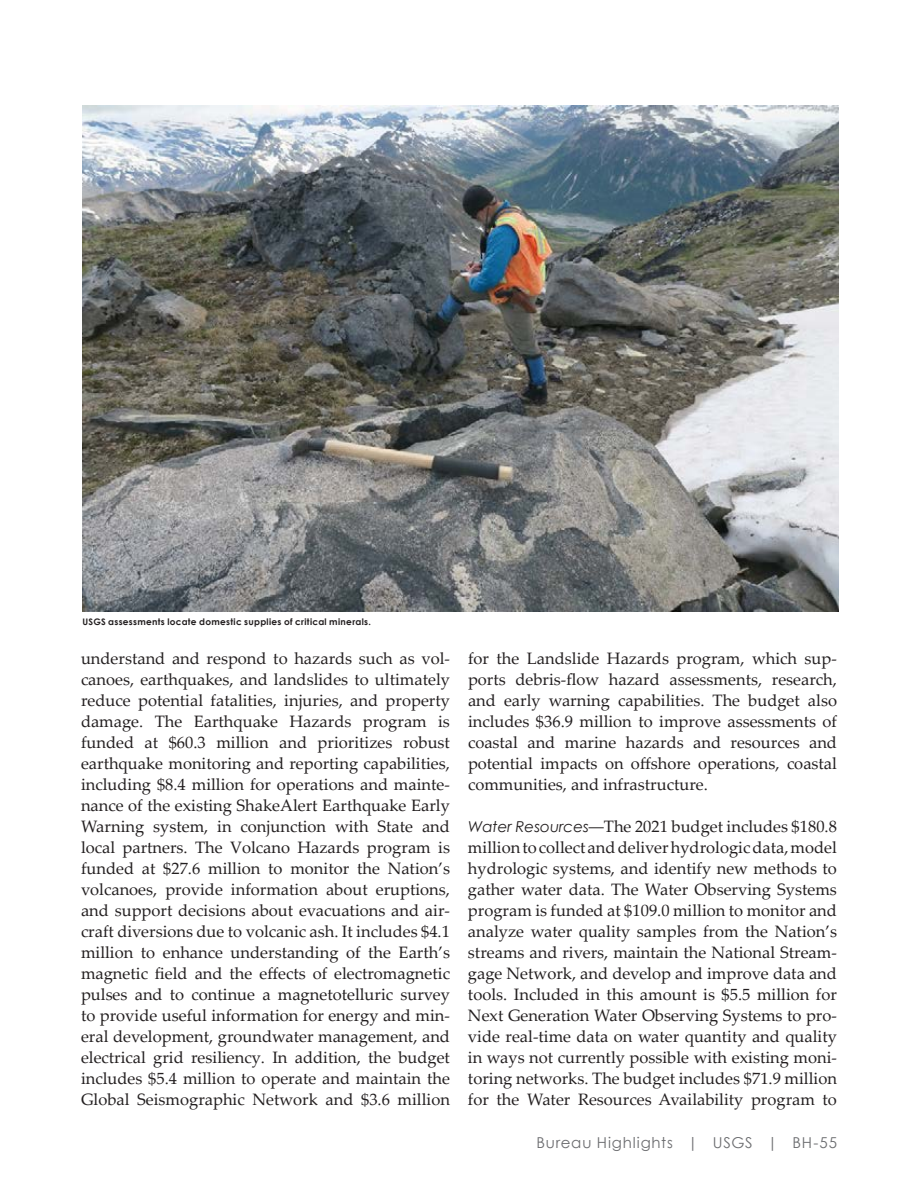
<style>
.page{position:relative;width:918px;height:1188px;background:#fff}
.page>*{position:absolute;margin:0;border:0;box-sizing:border-box;transform-origin:0 0}
.t1{font:16.5px/21px "Palatino Linotype";color:#231f20;text-align:justify}
.t2{font:15px "Century Gothic";letter-spacing:.055em;color:#6c6d70}
.t3{font:700 9px "Century Gothic";letter-spacing:.03em;color:#231f20}
.s1{font-family:"Century Gothic";font-style:italic;font-size:15px}
</style>
<div class="page">
<img style="left:82px;top:105px;width:756px;height:507px">
<p class="t3" style="left:82px;top:615px;width:290px">USGS assessments locate domestic supplies of critical minerals.</p>
<p class="t1" style="left:81px;top:647px;width:371px">understand and respond to hazards such as vol&shy;canoes, earthquakes, and landslides to ultimately reduce potential fatalities, injuries, and property damage. The Earthquake Hazards program is funded at $60.3 million and prioritizes robust earthquake monitoring and reporting capabilities, including $8.4 million for operations and mainte&shy;nance of the existing ShakeAlert Earthquake Early Warning system, in conjunction with State and local partners. The Volcano Hazards program is funded at $27.6 million to monitor the Nation’s volcanoes, provide information about eruptions, and support decisions about evacuations and air&shy;craft diversions due to volcanic ash. It includes $4.1 million to enhance understanding of the Earth’s magnetic field and the effects of electromagnetic pulses and to continue a magnetotelluric survey to provide useful information for energy and min&shy;eral development, groundwater management, and electrical grid resiliency. In addition, the budget includes $5.4 million to operate and maintain the Global Seismographic Network and $3.6 million</p>
<p class="t1" style="left:468px;top:647px;width:371px">for the Landslide Hazards program, which sup&shy;ports debris-flow hazard assessments, research, and early warning capabilities. The budget also includes $36.9 million to improve assessments of coastal and marine hazards and resources and potential impacts on offshore operations, coastal communities, and infrastructure.</p>
<p class="t1" style="left:468px;top:815px;width:371px"><span class="s1">Water Resources—</span>The 2021 budget includes $180.8 million to collect and deliver hydrologic data, model hydrologic systems, and identify new methods to gather water data. The Water Observing Systems program is funded at $109.0 million to monitor and analyze water quality samples from the Nation’s streams and rivers, maintain the National Stream&shy;gage Network, and develop and improve data and tools. Included in this amount is $5.5 million for Next Generation Water Observing Systems to pro&shy;vide real-time data on water quantity and quality in ways not currently possible with existing moni&shy;toring networks. The budget includes $71.9 million for the Water Resources Availability program to</p>
<p class="t2" style="left:536px;top:1132px;width:302px">Bureau Highlights | USGS | BH-55</p>
</div>
